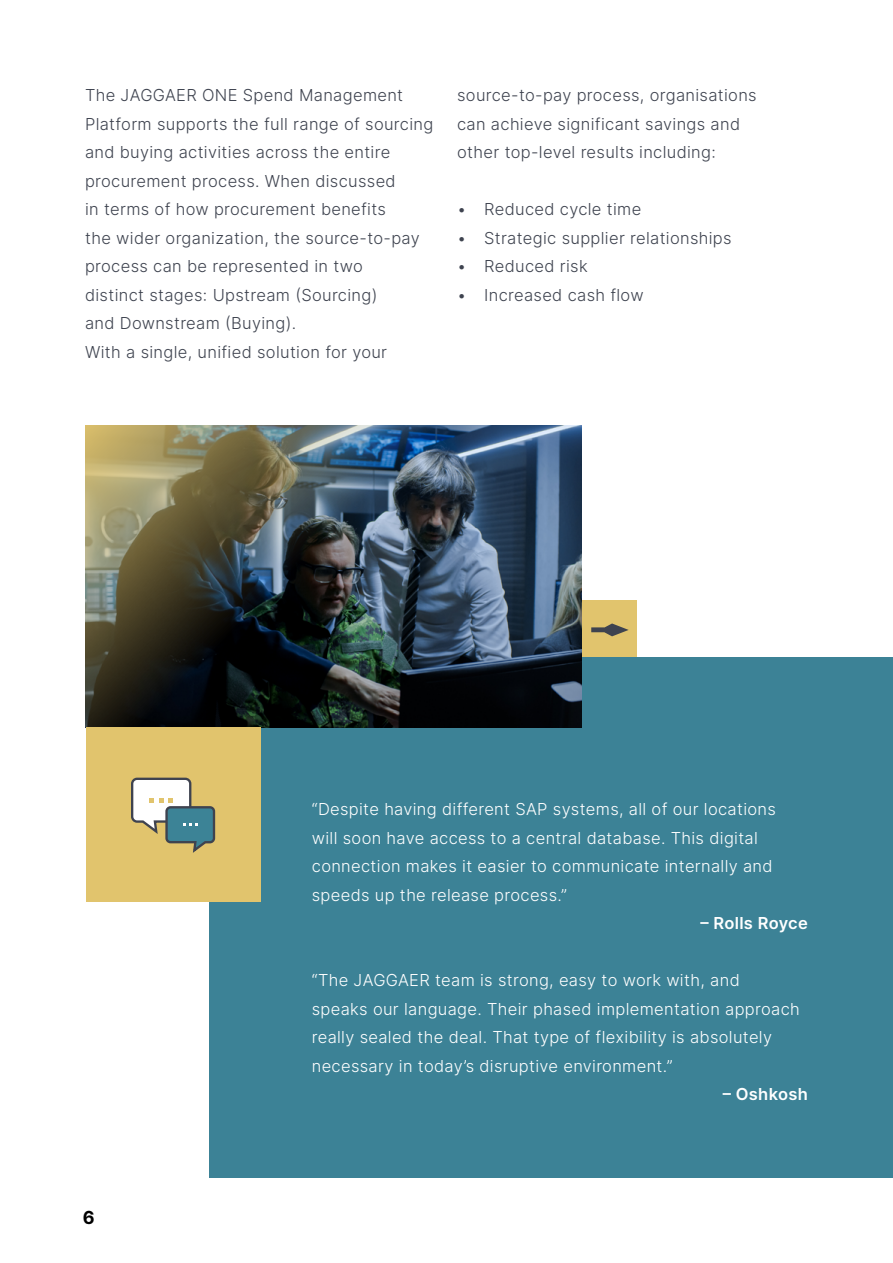
<style>
.page{position:relative;width:893px;height:1263px;background:#fff}
.page>*{position:absolute;margin:0;border:0;box-sizing:border-box;transform-origin:0 0}
.t1{font:700 18px "Inter";color:#000}
.t2{font:300 16.5px/28.5px "Inter";letter-spacing:.02em;color:#3e434f}
.t3{font:300 16.5px/28.5px "Inter";letter-spacing:.02em;color:#fff}
.t4{font:600 16.5px "Inter";letter-spacing:.02em;color:#fff}
</style>
<div class="page">
<div style="left:581px;top:600px;width:56px;height:57px;background:#e1c46d"></div>
<svg style="left:591px;top:623px;width:38px;height:13px"></svg>
<div style="left:209px;top:657px;width:684px;height:521px;background:#3c8296"></div>
<img style="left:86px;top:425px;width:495px;height:302px">
<div style="left:86px;top:727px;width:174px;height:175px;background:#e1c46d"></div>
<svg style="left:131px;top:777px;width:85px;height:76px"></svg>
<p class="t2" style="left:85px;top:81px;width:350px">The JAGGAER ONE Spend Management Platform supports the full range of sourcing and buying activities across the entire procurement process. When discussed<br>in terms of how procurement benefits<br>the wider organization, the source-to-pay process can be represented in two<br>distinct stages: Upstream (Sourcing)<br>and Downstream (Buying).<br>With a single, unified solution for your</p>
<p class="t2" style="left:457px;top:81px;width:301px">source-to-pay process, organisations can achieve significant savings and other top-level results including:</p>
<p class="t2" style="left:457px;top:195px;width:186px">• Reduced cycle time</p>
<p class="t2" style="left:457px;top:223px;width:276px">• Strategic supplier relationships</p>
<p class="t2" style="left:457px;top:252px;width:132px">• Reduced risk</p>
<p class="t2" style="left:457px;top:280px;width:188px">• Increased cash flow</p>
<p class="t3" style="left:312px;top:795px;width:466px">“Despite having different SAP systems, all of our locations will soon have access to a central database. This digital connection makes it easier to communicate internally and speeds up the release process.”</p>
<p class="t4" style="left:700px;top:911px;width:109px">– Rolls Royce</p>
<p class="t1" style="left:83px;top:1204px;width:13px">6</p>
<p class="t3" style="left:312px;top:966px;width:489px">“The JAGGAER team is strong, easy to work with, and<br>speaks our language. Their phased implementation approach really sealed the deal. That type of flexibility is absolutely necessary in today’s disruptive environment.”</p>
<p class="t4" style="left:723px;top:1082px;width:87px">– Oshkosh</p>
</div>
